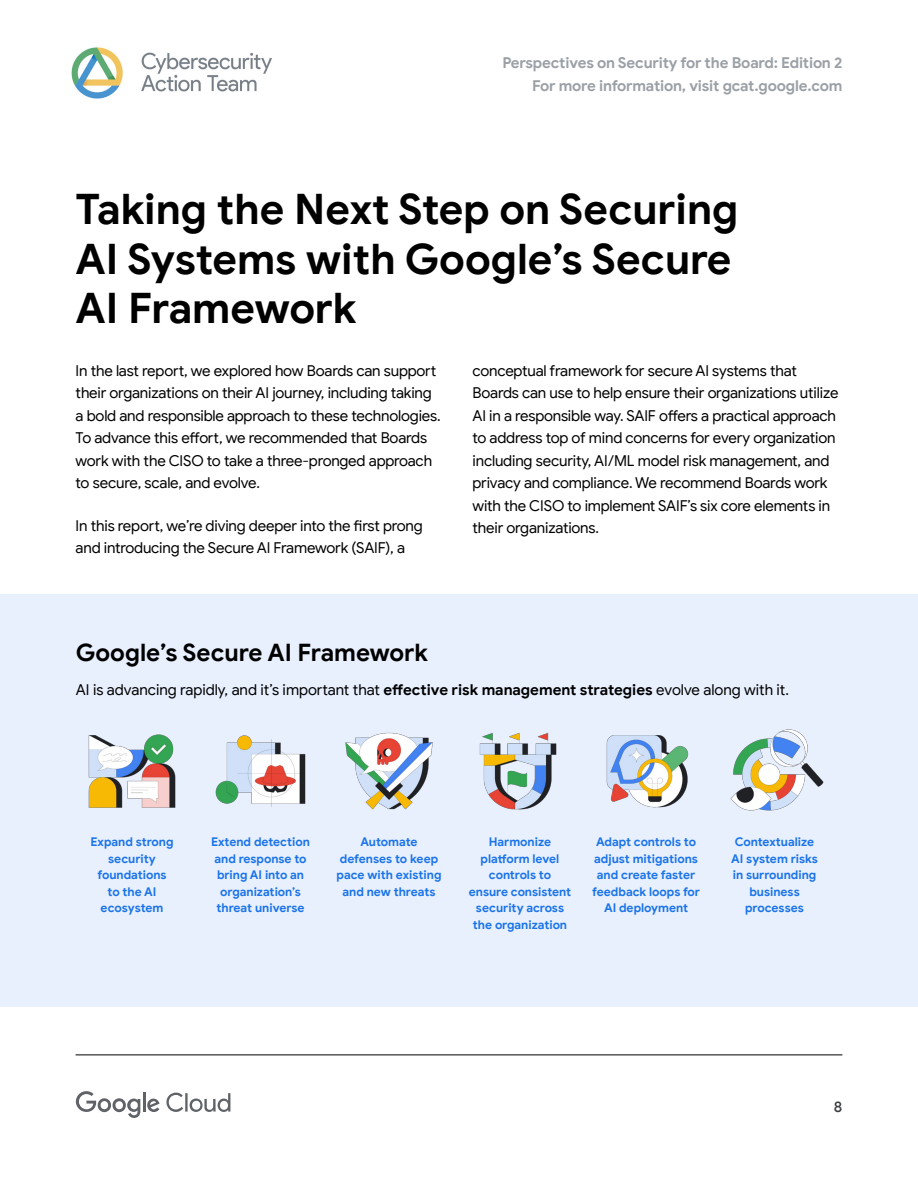
<style>
.page{position:relative;width:918px;height:1188px;background:#fff}
.page>*{position:absolute;margin:0;border:0;box-sizing:border-box;transform-origin:0 0}
.t1{font:700 42px/49.5px "Google Sans";color:#000}
.t2{font:700 24px "Google Sans";color:#000}
.t3{font:15px/22.5px "Google Sans";letter-spacing:-.01em;color:#000}
.t4{font:700 15px/22.5px "Google Sans";letter-spacing:-.015em;color:#9aa0a6;text-align:right}
.t5{font:500 15px "Google Sans";color:#3c4043}
.t6{font:700 12px/16.5px "Google Sans";letter-spacing:-.005em;color:#1a73e8;text-align:center}
.s1{font-weight:700}
</style>
<div class="page">
<svg style="left:166px;top:1093px;width:64px;height:19px"></svg>
<svg style="left:76px;top:1091px;width:84px;height:27px"></svg>
<hr style="left:76px;top:1055px;width:766px;height:1px;background:#000">
<img style="left:71px;top:47px;width:201px;height:52px">
<div style="left:0;top:594px;width:918px;height:413px;background:#e8f0fe"></div>
<img style="left:88px;top:734px;width:88px;height:74px">
<img style="left:215px;top:735px;width:91px;height:72px">
<img style="left:345px;top:732px;width:88px;height:78px">
<img style="left:479px;top:733px;width:78px;height:77px">
<img style="left:606px;top:735px;width:83px;height:73px">
<img style="left:730px;top:729px;width:94px;height:82px">
<p class="t4" style="left:502px;top:52px;width:342px">Perspectives on Security for the Board: Edition 2<br>For more information, visit gcat.google.com</p>
<h1 class="t1" style="left:76px;top:185px;width:664px">Taking the Next Step on Securing<br>AI Systems with Google’s Secure<br>AI Framework</h1>
<p class="t3" style="left:76px;top:359px;width:367px">In the last report, we explored how Boards can support their organizations on their AI journey, including taking a bold and responsible approach to these technologies.<br>To advance this effort, we recommended that Boards work with the CISO to take a three-pronged approach to secure, scale, and evolve.</p>
<p class="t3" style="left:76px;top:514px;width:349px">In this report, we’re diving deeper into the first prong and introducing the Secure AI Framework (SAIF), a</p>
<p class="t3" style="left:472px;top:359px;width:368px">conceptual framework for secure AI systems that Boards can use to help ensure their organizations utilize AI in a responsible way. SAIF offers a practical approach to address top of mind concerns for every organization including security, AI/ML model risk management, and privacy and compliance. We recommend Boards work with the CISO to implement SAIF’s six core elements in their organizations.</p>
<h2 class="t2" style="left:76px;top:638px;width:354px">Google’s Secure AI Framework</h2>
<p class="t3" style="left:76px;top:678px;width:715px">AI is advancing rapidly, and it’s important that <span class="s1">effective risk management strategies</span> evolve along with it.</p>
<p class="t6" style="left:91px;top:834px;width:84px">Expand strong security foundations to the AI ecosystem</p>
<p class="t6" style="left:211px;top:834px;width:100px">Extend detection and response to bring AI into an organization’s threat universe</p>
<p class="t6" style="left:337px;top:834px;width:106px">Automate defenses to keep pace with existing and new threats</p>
<p class="t6" style="left:469px;top:834px;width:104px">Harmonize platform level controls to ensure consistent security across the organization</p>
<p class="t6" style="left:592px;top:834px;width:109px">Adapt controls to adjust mitigations and create faster feedback loops for<br>AI deployment</p>
<p class="t6" style="left:731px;top:834px;width:88px">Contextualize<br>AI system risks in surrounding business processes</p>
<p class="t5" style="left:834px;top:1097px;width:10px">8</p>
</div>
